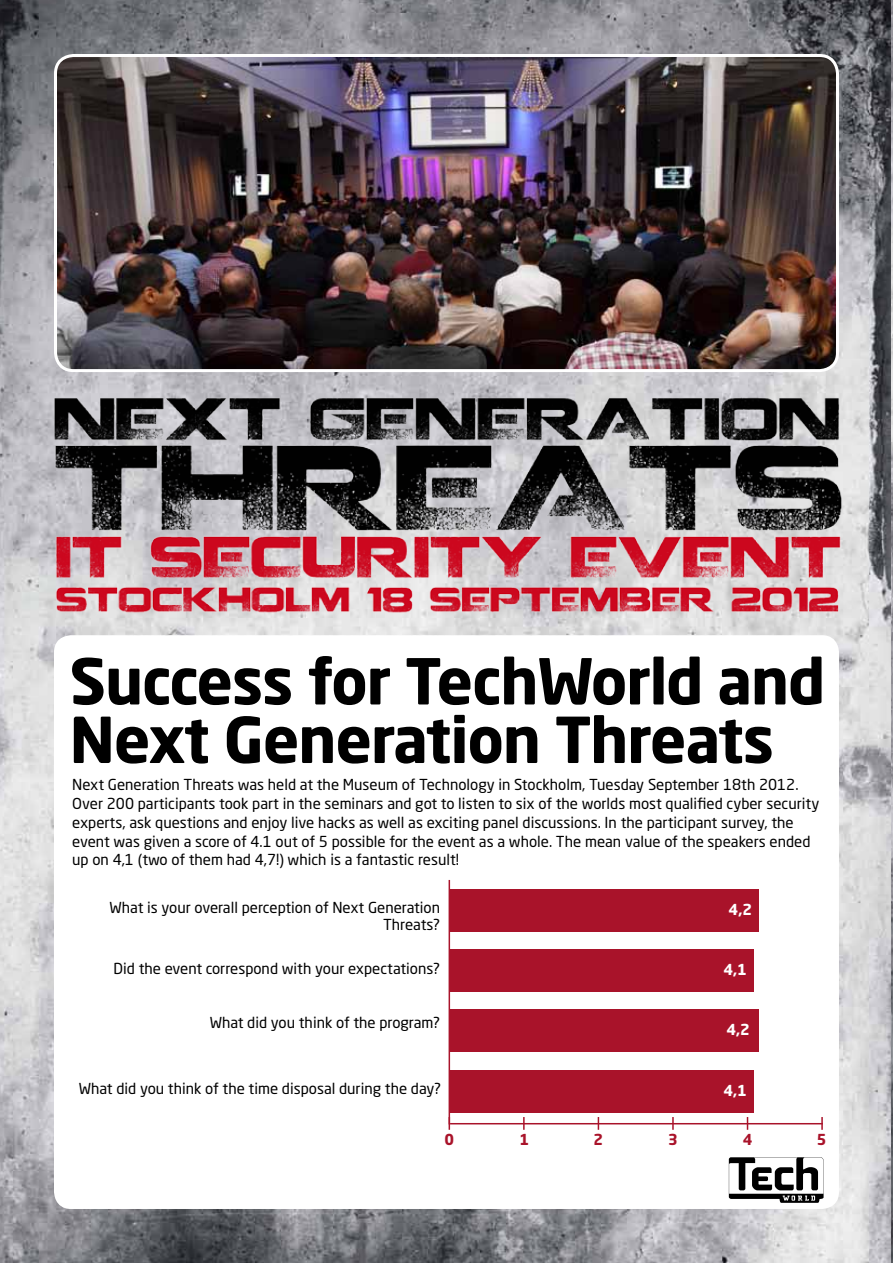
<style>
.page{position:relative;width:893px;height:1263px;background:#fff}
.page>*{position:absolute;margin:0;border:0;box-sizing:border-box;transform-origin:0 0}
.t1{font:71.1px "Tech Worldlogo";color:#000}
.t2{font:700 62.4px/58.5px "Neo Sans Pro";letter-spacing:-.02em;color:#000}
.t3{font:15px/18.8px "Neo Sans Pro";color:#000}
.t4{font:700 15px "Neo Sans Pro";color:#fff}
.t5{font:700 15px "Neo Sans Pro";color:#a9132a}
</style>
<div class="page">
<img style="left:0;top:0;width:893px;height:1263px">
<div style="left:54px;top:635px;width:785px;height:574px;background:#fff;border-radius:17px"></div>
<img style="left:49px;top:384px;width:799px;height:245px">
<hr style="left:449px;top:880px;width:1px;height:244px;background:#a9132a">
<hr style="left:450px;top:1123px;width:373px;height:1px;background:#a9132a">
<svg style="left:523px;top:1117px;width:2px;height:13px"></svg>
<svg style="left:598px;top:1117px;width:1px;height:13px"></svg>
<svg style="left:672px;top:1117px;width:2px;height:13px"></svg>
<svg style="left:747px;top:1117px;width:1px;height:13px"></svg>
<svg style="left:821px;top:1117px;width:2px;height:13px"></svg>
<div style="left:450px;top:889px;width:309px;height:43px;background:#a9132a"></div>
<div style="left:450px;top:950px;width:303px;height:42px;background:#a9132a"></div>
<div style="left:450px;top:1010px;width:309px;height:42px;background:#a9132a"></div>
<div style="left:450px;top:1070px;width:303px;height:42px;background:#a9132a"></div>
<img style="left:56px;top:56px;width:781px;height:315px">
<div style="left:54px;top:54px;width:785px;height:318px;border:3px solid #fff;border-radius:18px"></div>
<h2 class="t2" style="left:69px;top:650px;width:757px">Success for TechWorld and<br>Next Generation Threats</h2>
<p class="t3" style="left:72px;top:775px;width:749px">Next Generation Threats was held at the Museum of Technology in Stockholm, Tuesday September 18th 2012.<br>Over 200 participants took part in the seminars and got to listen to six of the worlds most qualified cyber security experts, ask questions and enjoy live hacks as well as exciting panel discussions. In the participant survey, the event was given a score of 4.1 out of 5 possible for the event as a whole. The mean value of the speakers ended up on 4,1 (two of them had 4,7!) which is a fantastic result!</p>
<p class="t3" style="left:110px;top:899px;width:332px;line-height:17.2px;text-align:right">What is your overall perception of Next Generation<br>Threats?</p>
<p class="t3" style="left:114px;top:959px;width:328px">Did the event correspond with your expectations?</p>
<p class="t3" style="left:210px;top:1013px;width:232px">What did you think of the program?</p>
<p class="t3" style="left:79px;top:1079px;width:364px">What did you think of the time disposal during the day?</p>
<p class="t4" style="left:729px;top:900px;width:25px">4,2</p>
<p class="t4" style="left:723px;top:960px;width:25px">4,1</p>
<p class="t4" style="left:726px;top:1020px;width:25px">4,2</p>
<p class="t4" style="left:723px;top:1081px;width:25px">4,1</p>
<p class="t5" style="left:444px;top:1130px;width:11px">0</p>
<p class="t5" style="left:519px;top:1130px;width:11px">1</p>
<p class="t5" style="left:594px;top:1130px;width:11px">2</p>
<p class="t5" style="left:668px;top:1130px;width:11px">3</p>
<p class="t5" style="left:743px;top:1130px;width:11px">4</p>
<p class="t5" style="left:817px;top:1130px;width:11px">5</p>
<h1 class="t1" style="left:727px;top:1139px;width:98px">t</h1>
</div>
